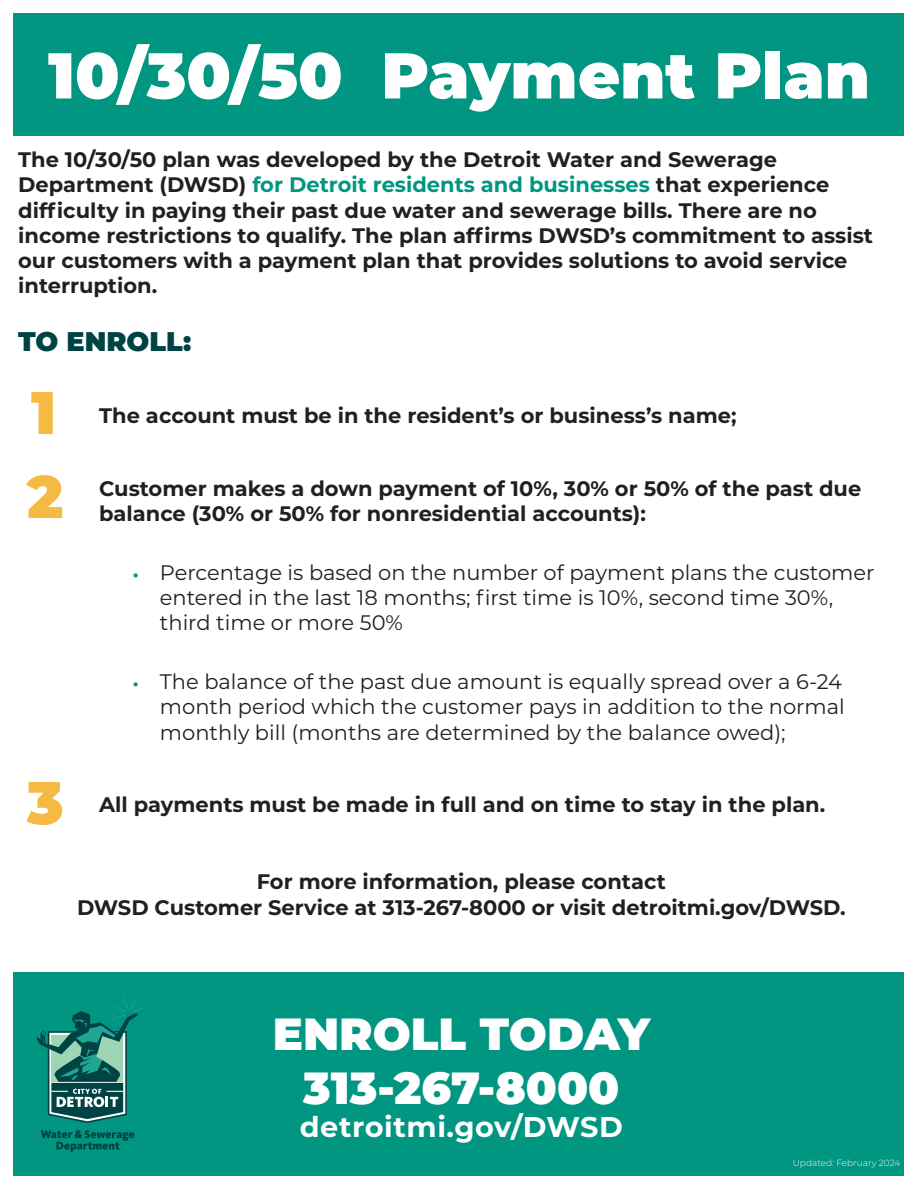
<style>
.page{position:relative;width:918px;height:1188px;background:#fff}
.page>*{position:absolute;margin:0;border:0;box-sizing:border-box;transform-origin:0 0}
.t1{font:900 64.5px "Montserrat";color:#fff}
.t2{font:900 60px "Montserrat";color:#f6b942}
.t3{font:900 45px "Montserrat";color:#fff}
.t4{font:700 28.5px "Montserrat";letter-spacing:.02em;color:#fff}
.t5{font:900 27px "Montserrat";color:#004345}
.t6{font:700 21px/25.2px "Montserrat";color:#231f20}
.t7{font:21px/25.2px "Montserrat";color:#231f20}
.t8{font:300 9px "Montserrat";color:#f5f8f8}
.s1{color:#009681}
.s2{font-weight:700;font-size:16.5px;color:#009681}
</style>
<div class="page">
<div style="left:14px;top:973px;width:890px;height:203px;background:#009681"></div>
<svg style="left:36px;top:994px;width:112px;height:129px"></svg>
<svg style="left:41px;top:1130px;width:94px;height:22px"></svg>
<div style="left:14px;top:14px;width:890px;height:122px;background:#009681"></div>
<p class="t1" style="left:48px;top:27px;width:823px">10/30/50 Payment Plan</p>
<p class="t6" style="left:18px;top:146px;width:856px">The 10/30/50 plan was developed by the Detroit Water and Sewerage Department (DWSD) <span class="s1">for Detroit residents and businesses</span> that experience difficulty in paying their past due water and sewerage bills. There are no income restrictions to qualify. The plan affirms DWSD’s commitment to assist our customers with a payment plan that provides solutions to avoid service interruption.</p>
<p class="t5" style="left:18px;top:321px;width:175px">TO ENROLL:</p>
<p class="t2" style="left:31px;top:368px;width:27px">1</p>
<p class="t2" style="left:27px;top:452px;width:38px">2</p>
<p class="t2" style="left:27px;top:758px;width:38px">3</p>
<p class="t6" style="left:99px;top:402px;width:639px">The account must be in the resident’s or business’s name;</p>
<p class="t6" style="left:99px;top:475px;width:764px">Customer makes a down payment of 10%, 30% or 50% of the past due balance (30% or 50% for nonresidential accounts):</p>
<p class="t7" style="left:160px;top:559px;width:716px;text-indent:-27px"><span class="s2">•</span> Percentage is based on the number of payment plans the customer entered in the last 18 months; first time is 10%, second time 30%, third time or more 50%</p>
<p class="t7" style="left:160px;top:668px;width:686px;text-indent:-27px"><span class="s2">•</span> The balance of the past due amount is equally spread over a 6-24 month period which the customer pays in addition to the normal monthly bill (months are determined by the balance owed);</p>
<p class="t6" style="left:99px;top:791px;width:728px">All payments must be made in full and on time to stay in the plan.</p>
<p class="t6" style="left:257px;top:868px;width:411px">For more information, please contact</p>
<p class="t6" style="left:77px;top:894px;width:770px">DWSD Customer Service at 313-267-8000 or visit detroitmi.gov/DWSD.</p>
<p class="t3" style="left:273px;top:1000px;width:379px">ENROLL TODAY</p>
<p class="t3" style="left:303px;top:1054px;width:318px">313-267-8000</p>
<p class="t4" style="left:300px;top:1106px;width:325px">detroitmi.gov/DWSD</p>
<p class="t8" style="left:793px;top:1157px;width:109px">Updated: February 2024</p>
</div>
